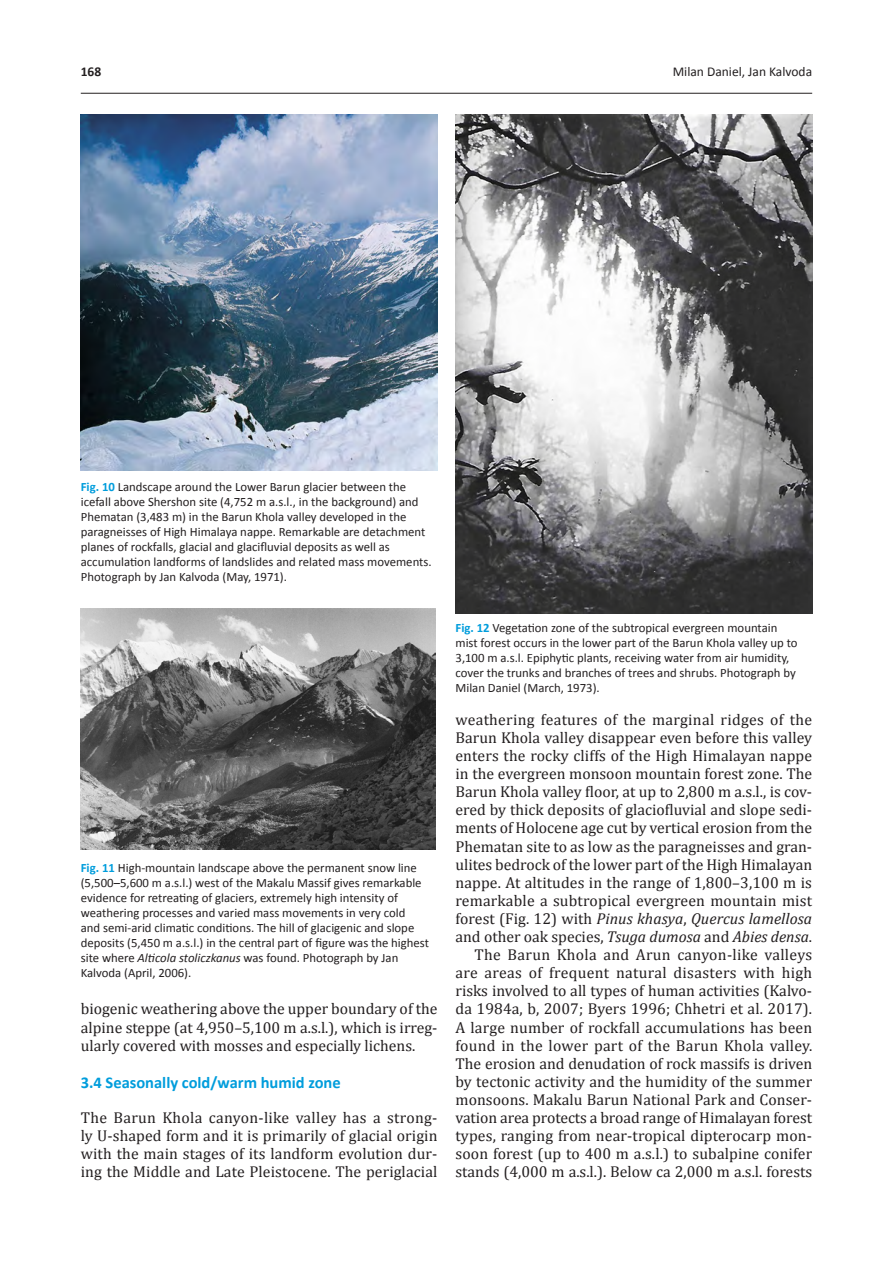
<style>
.page{position:relative;width:893px;height:1263px;background:#fff}
.page>*{position:absolute;margin:0;border:0;box-sizing:border-box;transform-origin:0 0}
._09_Mezititulek_2{font:700 16.5px "Calibri";color:#009ddc}
.ZT_bez_zarážky{font:15.75px/18.1px "Cambria";letter-spacing:.01em;color:#231f20;text-align:justify}
.Základní_text{font:15.75px/18.1px "Cambria";color:#231f20;text-align:justify}
._00_Záhlaví_sudé{font:13.5px "Calibri";color:#231f20}
._00_Záhlaví_sudé-2{font:700 13.5px "Calibri";color:#231f20}
._11A_Název_obrázku{font:12.75px/15px "Calibri";color:#231f20}
.s1{font-weight:700;color:#009ddc}
.s2{font-style:italic}
</style>
<div class="page">
<hr style="left:81px;top:93px;width:731px;height:1px;background:#231f20">
<img style="left:81px;top:115px;width:357px;height:356px">
<img style="left:81px;top:608px;width:355px;height:241px">
<img style="left:455px;top:115px;width:357px;height:498px">
<p class="_00_Záhlaví_sudé-2" style="left:81px;top:62px;width:22px">168</p>
<p class="_00_Záhlaví_sudé" style="left:673px;top:62px;width:141px">Milan Daniel, Jan Kalvoda</p>
<p class="_11A_Název_obrázku" style="left:81px;top:479px;width:352px"><span class="s1">Fig. 10</span> Landscape around the Lower Barun glacier between the icefall above Shershon site (4,752 m a.s.l., in the background) and Phematan (3,483 m) in the Barun Khola valley developed in the paragneisses of High Himalaya nappe. Remarkable are detachment planes of rockfalls, glacial and glacifluvial deposits as well as accumulation landforms of landslides and related mass movements.<br>Photograph by Jan Kalvoda (May, 1971).</p>
<p class="_11A_Název_obrázku" style="left:81px;top:860px;width:350px"><span class="s1">Fig. 11</span> High-mountain landscape above the permanent snow line (5,500–5,600 m a.s.l.) west of the Makalu Massif gives remarkable evidence for retreating of glaciers, extremely high intensity of weathering processes and varied mass movements in very cold<br>and semi-arid climatic conditions. The hill of glacigenic and slope deposits (5,450 m a.s.l.) in the central part of figure was the highest site where <span class="s2">Alticola stoliczkanus</span> was found. Photograph by Jan Kalvoda (April, 2006).</p>
<p class="Základní_text" style="left:81px;top:1000px;width:358px">biogenic weathering above the upper boundary of the alpine steppe (at 4,950–5,100 m a.s.l.), which is irreg&shy;ularly covered with mosses and especially lichens.</p>
<p class="_09_Mezititulek_2" style="left:81px;top:1071px;width:261px">3.4 Seasonally cold/warm humid zone</p>
<p class="ZT_bez_zarážky" style="left:81px;top:1108px;width:358px">The Barun Khola canyon-like valley has a strong&shy;ly U-shaped form and it is primarily of glacial origin with the main stages of its landform evolution dur&shy;ing the Middle and Late Pleistocene. The periglacial</p>
<p class="_11A_Název_obrázku" style="left:455px;top:620px;width:344px"><span class="s1">Fig. 12</span> Vegetation zone of the subtropical evergreen mountain mist forest occurs in the lower part of the Barun Khola valley up to 3,100 m a.s.l. Epiphytic plants, receiving water from air humidity, cover the trunks and branches of trees and shrubs. Photograph by Milan Daniel (March, 1973).</p>
<p class="ZT_bez_zarážky" style="left:455px;top:710px;width:358px">weathering features of the marginal ridges of the Barun Khola valley disappear even before this valley enters the rocky cliffs of the High Himalayan nappe in the evergreen monsoon mountain forest zone. The Barun Khola valley floor, at up to 2,800 m a.s.l., is cov&shy;ered by thick deposits of glaciofluvial and slope sedi&shy;ments of Holocene age cut by vertical erosion from the Phematan site to as low as the paragneisses and gran&shy;ulites bedrock of the lower part of the High Himalayan nappe. At altitudes in the range of 1,800–3,100 m is remarkable a subtropical evergreen mountain mist forest (Fig. 12) with <span class="s2">Pinus khasya</span>, <span class="s2">Quercus lamellosa </span>and other oak species, <span class="s2">Tsuga dumosa</span> and <span class="s2">Abies densa</span>.</p>
<p class="Základní_text" style="left:455px;top:945px;width:358px;text-indent:19px">The Barun Khola and Arun canyon-like valleys are areas of frequent natural disasters with high risks involved to all types of human activities (Kalvo&shy;da 1984a, b, 2007; Byers 1996; Chhetri et al. 2017).<br>A large number of rockfall accumulations has been found in the lower part of the Barun Khola valley.<br>The erosion and denudation of rock massifs is driven by tectonic activity and the humidity of the summer monsoons. Makalu Barun National Park and Conser&shy;vation area protects a broad range of Himalayan forest types, ranging from near-tropical dipterocarp mon&shy;soon forest (up to 400 m a.s.l.) to subalpine conifer stands (4,000 m a.s.l.). Below ca 2,000 m a.s.l. forests</p>
</div>
